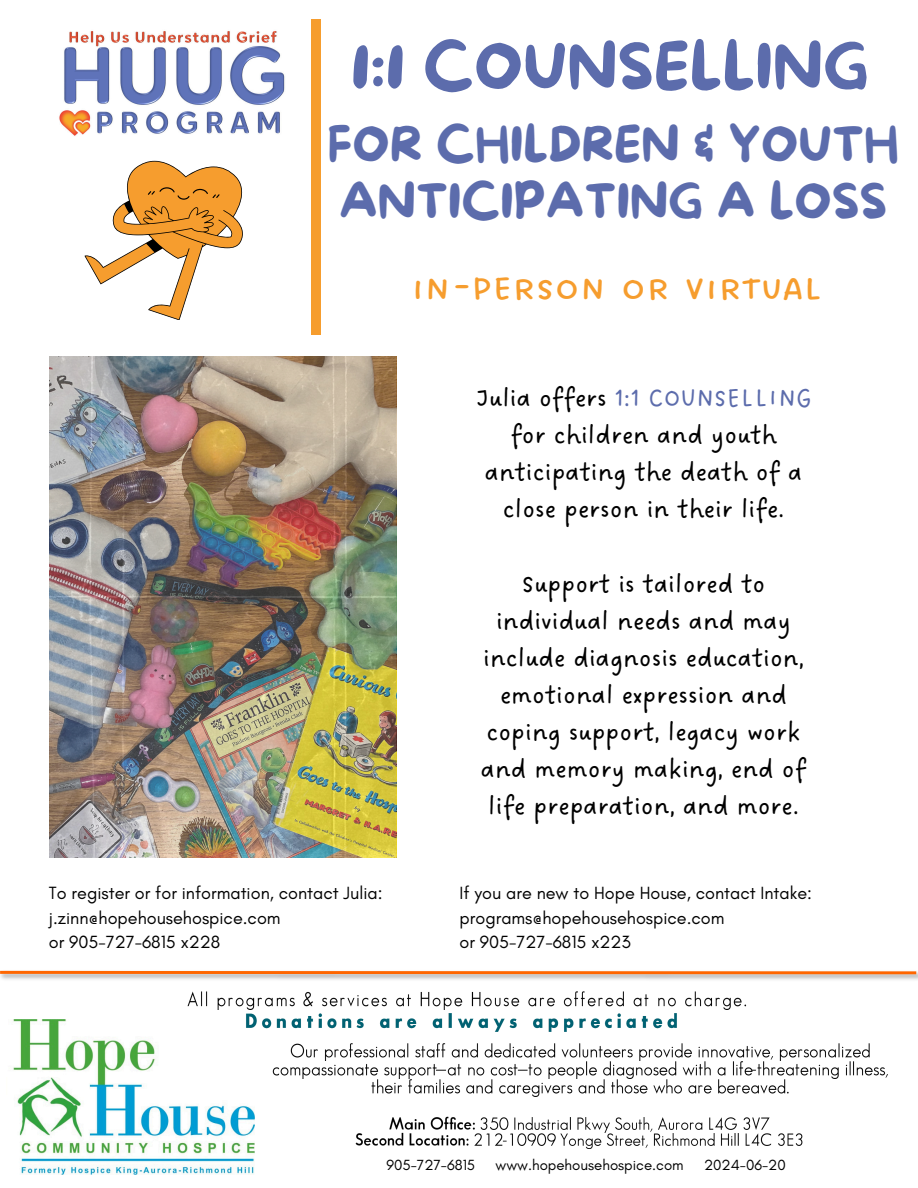
<style>
.page{position:relative;width:918px;height:1188px;background:#fff}
.page>*{position:absolute;margin:0;border:0;box-sizing:border-box;transform-origin:0 0}
.t1{font:63px "More Sugar";color:#5c6cac}
.t2{font:48px/57.3px "More Sugar";color:#5c6cac}
.t3{font:48px "DO All Caps Regular";color:#f69d2e}
.t4{font:27px/37.2px "DO Sans Regular";color:#000;text-align:center}
.t5{font:18px/24.8px "Glacial Indifference";color:#000}
.t6{font:15px "Glacial Indifference";color:#000}
.s1{color:#5c6cac}
</style>
<div class="page">
<img style="left:13px;top:1020px;width:241px;height:155px">
<hr style="left:0;top:971px;width:916px;height:3px;background:#f60">
<img style="left:290px;top:1043px;width:580px;height:15px">
<img style="left:272px;top:1058px;width:164px;height:20px">
<img style="left:436px;top:1067px;width:10px;height:4px">
<img style="left:447px;top:1064px;width:70px;height:12px">
<img style="left:517px;top:1067px;width:12px;height:4px">
<img style="left:529px;top:1058px;width:223px;height:18px">
<img style="left:757px;top:1058px;width:131px;height:20px">
<img style="left:371px;top:1076px;width:425px;height:20px">
<img style="left:390px;top:1116px;width:85px;height:14px">
<img style="left:480px;top:1117px;width:29px;height:13px">
<img style="left:514px;top:1117px;width:256px;height:14px">
<img style="left:355px;top:1132px;width:114px;height:14px">
<img style="left:474px;top:1133px;width:29px;height:13px">
<img style="left:510px;top:1133px;width:51px;height:13px">
<img style="left:561px;top:1131px;width:242px;height:18px">
<img style="left:187px;top:991px;width:560px;height:18px">
<img style="left:245px;top:1013px;width:432px;height:18px">
<img style="left:49px;top:356px;width:347px;height:501px">
<div style="left:311px;top:19px;width:9px;height:316px;background:#f69d2e"></div>
<img style="left:59px;top:31px;width:226px;height:105px">
<svg style="left:85px;top:160px;width:158px;height:160px"></svg>
<p class="t1" style="left:351px;top:32px;width:519px">1:1 COUNSELLING</p>
<p class="t2" style="left:328px;top:117px;width:573px">FOR CHILDREN &amp; YOUTH<br>ANTICIPATING A LOSS</p>
<p class="t3" style="left:411px;top:257px;width:412px">in-Person or virtual</p>
<p class="t4" style="left:475px;top:381px;width:339px">Julia offers <span class="s1">1:1 COUNSELLING </span>for children and youth anticipating the death of a close person in their life.</p>
<p class="t4" style="left:481px;top:566px;width:327px">Support is tailored to individual needs and may include diagnosis education, emotional expression and coping support, legacy work and memory making, end of life preparation, and more.</p>
<p class="t5" style="left:49px;top:880px;width:335px">To register or for information, contact Julia: j.zinn@hopehousehospice.com<br>or 905-727-6815 x228</p>
<p class="t5" style="left:460px;top:880px;width:354px">If you are new to Hope House, contact Intake: programs@hopehousehospice.com<br>or 905-727-6815 x223</p>
<p class="t6" style="left:386px;top:1156px;width:90px">905-727-6815</p>
<p class="t6" style="left:495px;top:1156px;width:190px">www.hopehousehospice.com</p>
<p class="t6" style="left:704px;top:1156px;width:83px">2024-06-20</p>
</div>
